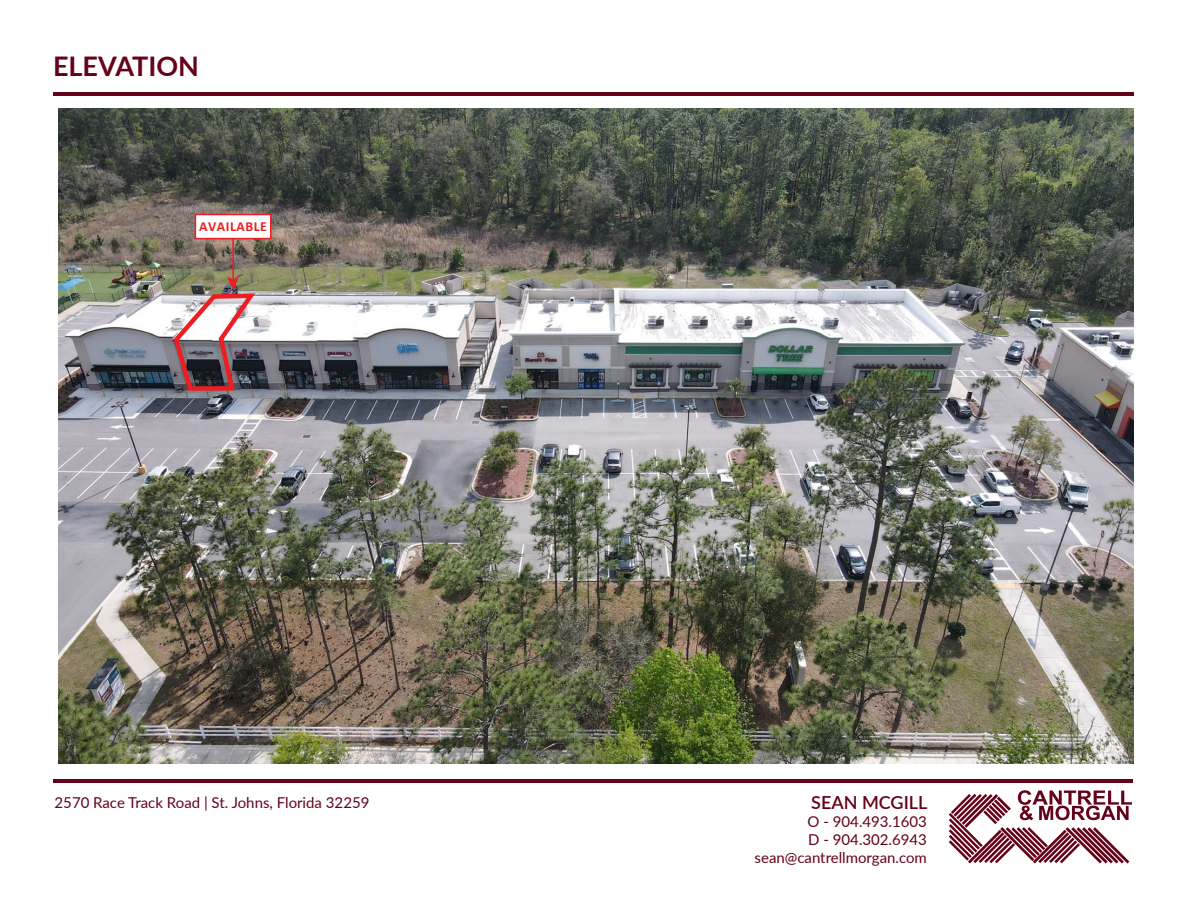
<style>
.page{position:relative;width:1188px;height:918px;background:#fff}
.page>*{position:absolute;margin:0;border:0;box-sizing:border-box;transform-origin:0 0}
.t1{font:700 27px "Lato";color:#65021a}
.t2{font:600 18px "Lato";color:#65021a}
.t3{font:15px/18px "Lato";color:#65021a;text-align:right}
.t4{font:700 13.8px "Calibri";letter-spacing:.04em;color:#ec1e24}
</style>
<div class="page">
<hr style="left:53px;top:779px;width:1080px;height:3px;background:#65021a">
<svg style="left:949px;top:790px;width:183px;height:74px"></svg>
<hr style="left:53px;top:92px;width:1081px;height:4px;background:#65021a">
<img style="left:58px;top:109px;width:1076px;height:654px">
<hr style="left:232px;top:239px;width:2px;height:41px;background:#ec1e24">
<div style="left:195px;top:214px;width:77px;height:25px;background:#fff;border:2px solid #ec1e24"></div>
<img style="left:171px;top:276px;width:89px;height:118px">
<h1 class="t1" style="left:53px;top:47px;width:147px">ELEVATION</h1>
<p class="t4" style="left:199px;top:217px;width:69px">AVAILABLE</p>
<p class="t3" style="left:55px;top:792px;width:316px">2570 Race Track Road | St. Johns, Florida 32259</p>
<p class="t2" style="left:811px;top:790px;width:118px">SEAN MCGILL</p>
<p class="t3" style="left:755px;top:812px;width:174px">O - 904.493.1603<br>D - 904.302.6943 sean@cantrellmorgan.com</p>
</div>
